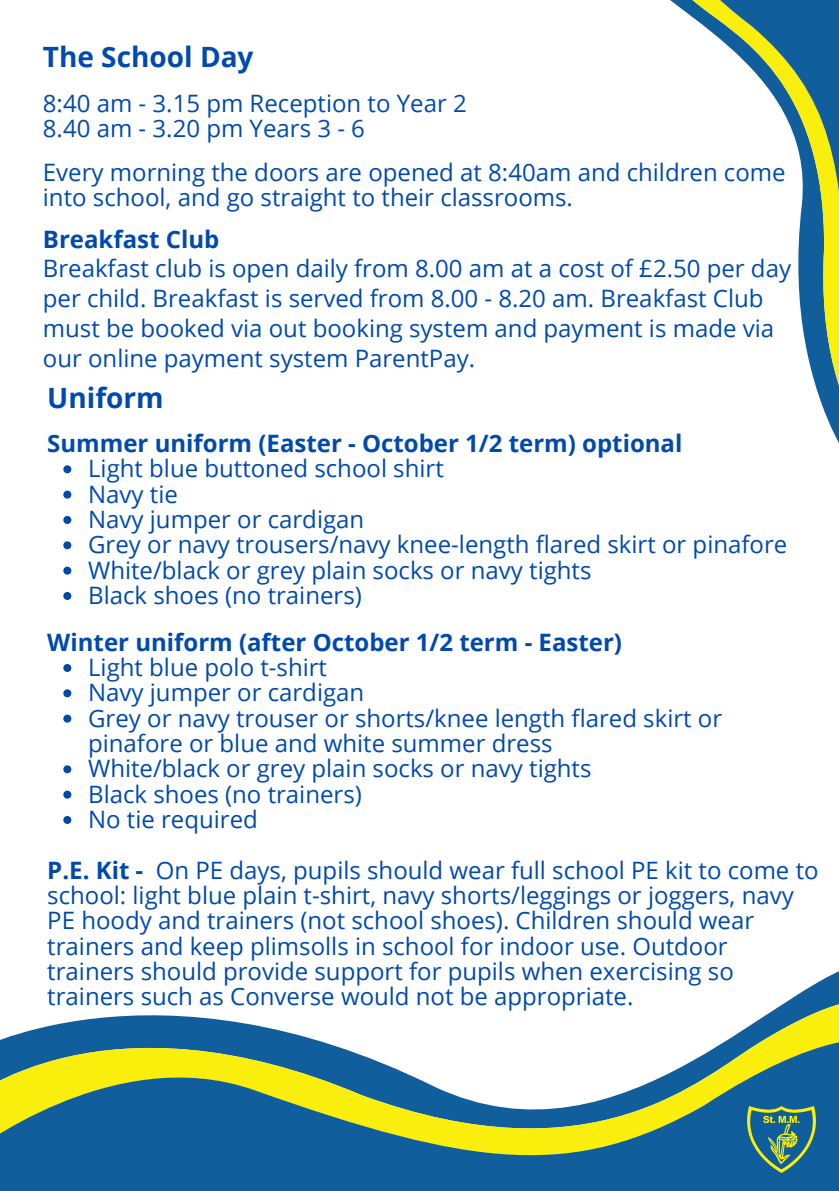
<style>
.page{position:relative;width:839px;height:1191px;background:#fff}
.page>*{position:absolute;margin:0;border:0;box-sizing:border-box;transform-origin:0 0}
.t1{font:700 28px "Open Sans";color:#004aad}
.t2{font:24px/25.4px "Open Sans";color:#004aad}
.t3{font:700 24px "Open Sans";color:#004aad}
.s1{font-weight:700}
</style>
<div class="page">
<svg style="left:789px;top:971px;width:49px;height:29px"></svg>
<svg style="left:6px;top:1000px;width:832px;height:38px"></svg>
<svg style="left:0;top:1038px;width:838px;height:153px;background:#62928d"></svg>
<svg style="left:671px;top:0;width:167px;height:441px"></svg>
<svg style="left:63px;top:465px;width:8px;height:8px"></svg>
<svg style="left:63px;top:491px;width:8px;height:8px"></svg>
<svg style="left:63px;top:516px;width:8px;height:8px"></svg>
<svg style="left:63px;top:541px;width:8px;height:8px"></svg>
<svg style="left:63px;top:567px;width:8px;height:8px"></svg>
<svg style="left:63px;top:592px;width:8px;height:8px"></svg>
<svg style="left:63px;top:664px;width:8px;height:8px"></svg>
<svg style="left:63px;top:689px;width:8px;height:8px"></svg>
<svg style="left:63px;top:715px;width:8px;height:8px"></svg>
<svg style="left:63px;top:765px;width:8px;height:8px"></svg>
<svg style="left:63px;top:791px;width:8px;height:8px"></svg>
<svg style="left:63px;top:816px;width:8px;height:8px"></svg>
<img style="left:747px;top:1107px;width:68px;height:66px">
<p class="t1" style="left:43px;top:38px;width:212px">The School Day</p>
<p class="t2" style="left:43px;top:90px;width:425px">8:40 am - 3.15 pm Reception to Year 2</p>
<p class="t2" style="left:43px;top:115px;width:323px">8.40 am - 3.20 pm Years 3 - 6</p>
<p class="t2" style="left:43px;top:159px;width:744px">Every morning the doors are opened at 8:40am and children come into school, and go straight to their classrooms.</p>
<p class="t3" style="left:43px;top:223px;width:178px">Breakfast Club</p>
<p class="t2" style="left:43px;top:252px;width:749px;line-height:30px">Breakfast club is open daily from 8.00 am at a cost of £2.50 per day per child. Breakfast is served from 8.00 - 8.20 am. Breakfast Club must be booked via out booking system and payment is made via our online payment system ParentPay.</p>
<h1 class="t1" style="left:47px;top:378px;width:118px">Uniform</h1>
<p class="t3" style="left:47px;top:426px;width:636px">Summer uniform (Easter - October 1/2 term) optional</p>
<p class="t2" style="left:88px;top:455px;width:357px">Light blue buttoned school shirt</p>
<p class="t2" style="left:88px;top:481px;width:91px">Navy tie</p>
<p class="t2" style="left:88px;top:506px;width:277px">Navy jumper or cardigan</p>
<p class="t2" style="left:88px;top:531px;width:700px">Grey or navy trousers/navy knee-length flared skirt or pinafore</p>
<h1 class="t2" style="left:88px;top:557px;width:505px">White/black or grey plain socks or navy tights</h1>
<h2 class="t2" style="left:88px;top:582px;width:275px">Black shoes (no trainers)</h2>
<p class="t3" style="left:47px;top:625px;width:576px">Winter uniform (after October 1/2 term - Easter)</p>
<p class="t2" style="left:88px;top:654px;width:240px">Light blue polo t-shirt</p>
<p class="t2" style="left:88px;top:679px;width:277px">Navy jumper or cardigan</p>
<p class="t2" style="left:88px;top:705px;width:635px">Grey or navy trouser or shorts/knee length flared skirt or pinafore or blue and white summer dress</p>
<p class="t2" style="left:88px;top:755px;width:505px">White/black or grey plain socks or navy tights</p>
<p class="t2" style="left:88px;top:781px;width:275px">Black shoes (no trainers)</p>
<h2 class="t2" style="left:88px;top:806px;width:171px">No tie required</h2>
<p class="t2" style="left:47px;top:857px;width:772px"><span class="s1">P.E. Kit -</span> On PE days, pupils should wear full school PE kit to come to school: light blue plain t-shirt, navy shorts/leggings or joggers, navy PE hoody and trainers (not school shoes). Children should wear trainers and keep plimsolls in school for indoor use. Outdoor trainers should provide support for pupils when exercising so trainers such as Converse would not be appropriate.</p>
</div>
